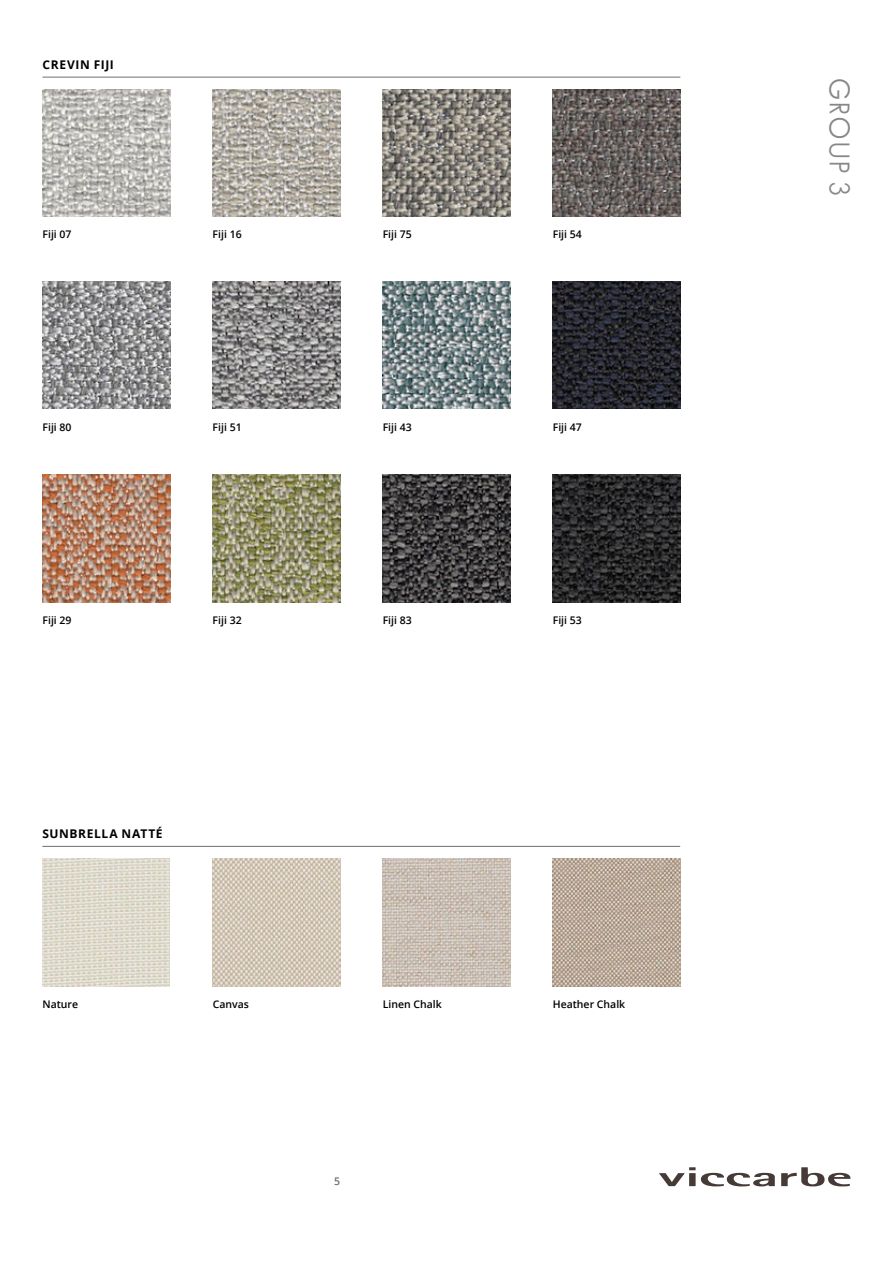
<style>
.page{position:relative;width:893px;height:1263px;background:#fff}
.page>*{position:absolute;margin:0;border:0;box-sizing:border-box;transform-origin:0 0}
.t1{font:300 31.5px "Tw Cen MT Pro";letter-spacing:.03em;color:#878787}
.t2{font:700 12px "Open Sans";letter-spacing:.05em;color:#000}
.t3{font:600 10.5px "Open Sans";color:#000}
.t4{font:600 10.5px "Open Sans";color:#706f6f}
</style>
<div class="page">
<svg style="left:659px;top:1167px;width:116px;height:19px"></svg>
<svg style="left:781px;top:1167px;width:69px;height:19px"></svg>
<hr style="left:43px;top:77px;width:637px;height:1px;background:#706f6f">
<img style="left:43px;top:89px;width:127px;height:128px">
<img style="left:553px;top:475px;width:127px;height:127px">
<img style="left:213px;top:89px;width:127px;height:128px">
<img style="left:213px;top:281px;width:127px;height:128px">
<img style="left:383px;top:281px;width:127px;height:128px">
<img style="left:553px;top:89px;width:127px;height:128px">
<img style="left:213px;top:475px;width:127px;height:127px">
<img style="left:553px;top:281px;width:127px;height:128px">
<img style="left:43px;top:475px;width:127px;height:127px">
<img style="left:383px;top:89px;width:127px;height:128px">
<img style="left:43px;top:281px;width:127px;height:128px">
<img style="left:383px;top:475px;width:127px;height:127px">
<hr style="left:42px;top:846px;width:638px;height:1px;background:#706f6f">
<img style="left:383px;top:858px;width:127px;height:128px">
<img style="left:42px;top:858px;width:128px;height:128px">
<img style="left:213px;top:858px;width:127px;height:128px">
<img style="left:553px;top:858px;width:127px;height:128px">
<p class="t2" style="left:43px;top:56px;width:73px">CREVIN FIJI</p>
<p class="t3" style="left:43px;top:226px;width:31px">Fiji 07</p>
<p class="t3" style="left:213px;top:226px;width:31px">Fiji 16</p>
<p class="t3" style="left:383px;top:226px;width:31px">Fiji 75</p>
<p class="t3" style="left:553px;top:226px;width:31px">Fiji 54</p>
<p class="t3" style="left:43px;top:420px;width:31px">Fiji 80</p>
<p class="t3" style="left:553px;top:420px;width:31px">Fiji 47</p>
<p class="t3" style="left:213px;top:420px;width:31px">Fiji 51</p>
<p class="t3" style="left:383px;top:420px;width:31px">Fiji 43</p>
<p class="t3" style="left:43px;top:613px;width:31px">Fiji 29</p>
<p class="t3" style="left:213px;top:613px;width:31px">Fiji 32</p>
<p class="t3" style="left:383px;top:613px;width:31px">Fiji 83</p>
<p class="t3" style="left:553px;top:613px;width:31px">Fiji 53</p>
<p class="t2" style="left:42px;top:825px;width:122px">SUNBRELLA NATTÉ</p>
<p class="t3" style="left:42px;top:997px;width:37px">Nature</p>
<p class="t3" style="left:213px;top:997px;width:38px">Canvas</p>
<p class="t3" style="left:383px;top:997px;width:61px">Linen Chalk</p>
<p class="t3" style="left:553px;top:997px;width:74px">Heather Chalk</p>
<p class="t4" style="left:334px;top:1174px;width:7px">5</p>
<h1 class="t1" style="left:857px;top:77px;width:120px;rotate:90deg">GROUP 3</h1>
</div>
